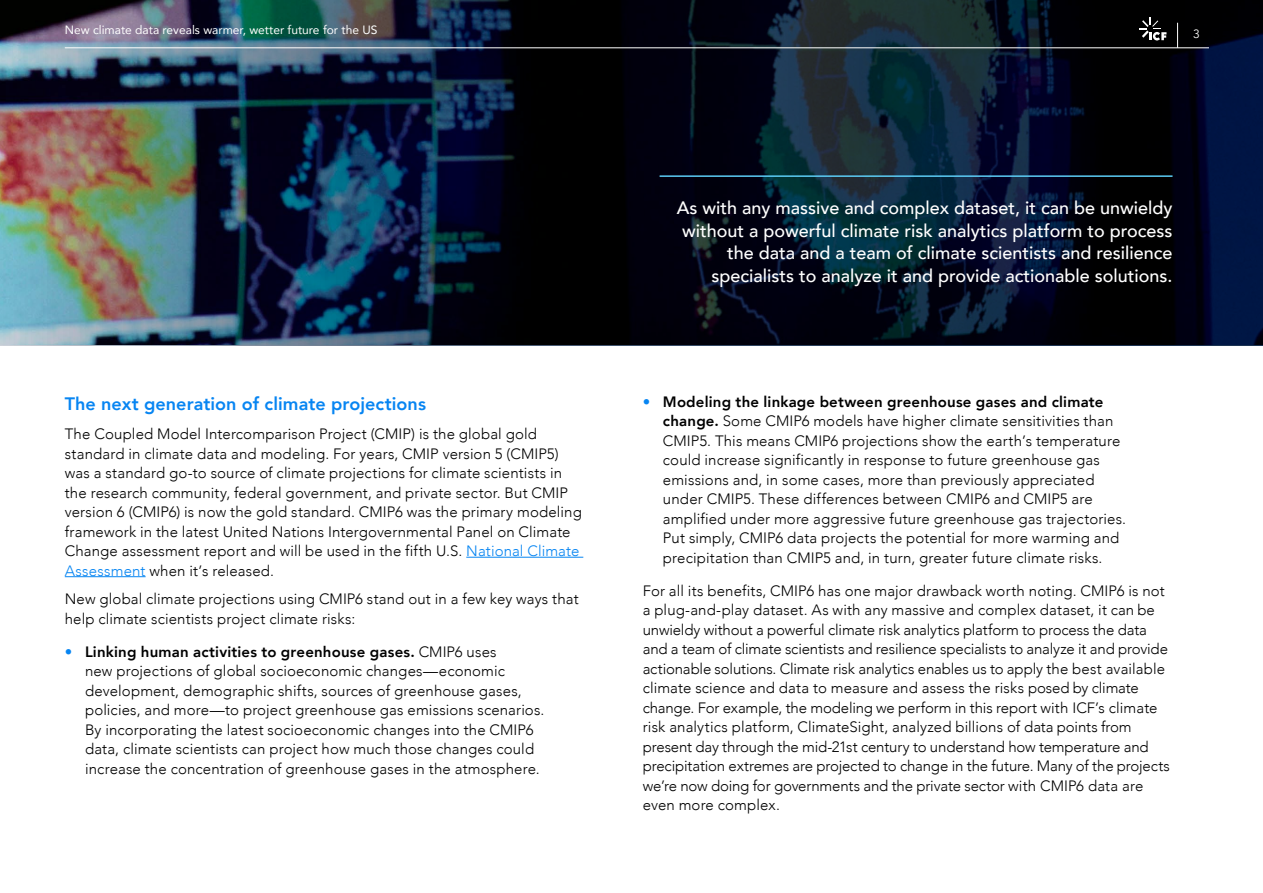
<style>
.page{position:relative;width:1263px;height:893px;background:#fff}
.page>*{position:absolute;margin:0;border:0;box-sizing:border-box;transform-origin:0 0}
.t1{font:500 18px/22.5px "Avenir";color:#fff;text-align:right}
.t2{font:800 18px "Avenir";letter-spacing:.005em;color:#0785f2}
.body_paragraph{font:300 15px/19.5px "Avenir";letter-spacing:.005em;color:#000}
.t3{font:12px "Avenir";color:#fff}
.t4{font:12px "Avenir";color:#fff}
.s1{color:#0785f2}
.s2{font-weight:800}
</style>
<div class="page">
<img style="left:0;top:0;width:1263px;height:345px">
<hr style="left:659px;top:175px;width:513px;height:2px;background:#5cccf5">
<hr style="left:65px;top:48px;width:1144px;height:1px;background:#fff">
<svg style="left:1177px;top:23px;width:1px;height:25px"></svg>
<svg style="left:1139px;top:17px;width:27px;height:24px"></svg>
<hr style="left:466px;top:557px;width:117px;height:1px;background:#0785f2">
<hr style="left:65px;top:576px;width:81px;height:1px;background:#0785f2">
<p class="t3" style="left:65px;top:20px;width:314px">New climate data reveals warmer, wetter future for the US</p>
<p class="t4" style="left:1193px;top:27px;width:8px">3</p>
<h4 class="t2" style="left:65px;top:390px;width:363px">The next generation of climate projections</h4>
<p class="body_paragraph" style="left:65px;top:424px;width:518px">The Coupled Model Intercomparison Project (CMIP) is the global gold standard in climate data and modeling. For years, CMIP version 5 (CMIP5) was a standard go-to source of climate projections for climate scientists in the research community, federal government, and private sector. But CMIP version 6 (CMIP6) is now the gold standard. CMIP6 was the primary modeling framework in the latest United Nations Intergovernmental Panel on Climate Change assessment report and will be used in the fifth U.S. <span class="s1">National Climate Assessment</span> when it’s released.</p>
<p class="body_paragraph" style="left:65px;top:589px;width:515px">New global climate projections using CMIP6 stand out in a few key ways that help climate scientists project climate risks:</p>
<p class="body_paragraph" style="left:85px;top:642px;width:461px;text-indent:-20px"><span class="s1">•</span> <span class="s2">Linking human activities to greenhouse gases.</span> CMIP6 uses<br>new projections of global socioeconomic changes—economic development, demographic shifts, sources of greenhouse gases, policies, and more—to project greenhouse gas emissions scenarios.<br>By incorporating the latest socioeconomic changes into the CMIP6 data, climate scientists can project how much those changes could increase the concentration of greenhouse gases in the atmosphere.</p>
<p class="t1" style="left:677px;top:196px;width:497px">As with any massive and complex dataset, it can be unwieldy without a powerful climate risk analytics platform to process the data and a team of climate scientists and resilience specialists to analyze it and provide actionable solutions.</p>
<p class="body_paragraph" style="left:663px;top:392px;width:465px;text-indent:-20px"><span class="s1">•</span> <span class="s2">Modeling the linkage between greenhouse gases and climate change.</span> Some CMIP6 models have higher climate sensitivities than CMIP5. This means CMIP6 projections show the earth’s temperature could increase significantly in response to future greenhouse gas emissions and, in some cases, more than previously appreciated under CMIP5. These differences between CMIP6 and CMIP5 are amplified under more aggressive future greenhouse gas trajectories.<br>Put simply, CMIP6 data projects the potential for more warming and precipitation than CMIP5 and, in turn, greater future climate risks.</p>
<p class="body_paragraph" style="left:643px;top:581px;width:529px">For all its benefits, CMIP6 has one major drawback worth noting. CMIP6 is not a plug-and-play dataset. As with any massive and complex dataset, it can be unwieldy without a powerful climate risk analytics platform to process the data and a team of climate scientists and resilience specialists to analyze it and provide actionable solutions. Climate risk analytics enables us to apply the best available climate science and data to measure and assess the risks posed by climate change. For example, the modeling we perform in this report with ICF’s climate risk analytics platform, ClimateSight, analyzed billions of data points from present day through the mid-21st century to understand how temperature and precipitation extremes are projected to change in the future. Many of the projects we’re now doing for governments and the private sector with CMIP6 data are even more complex.</p>
</div>
